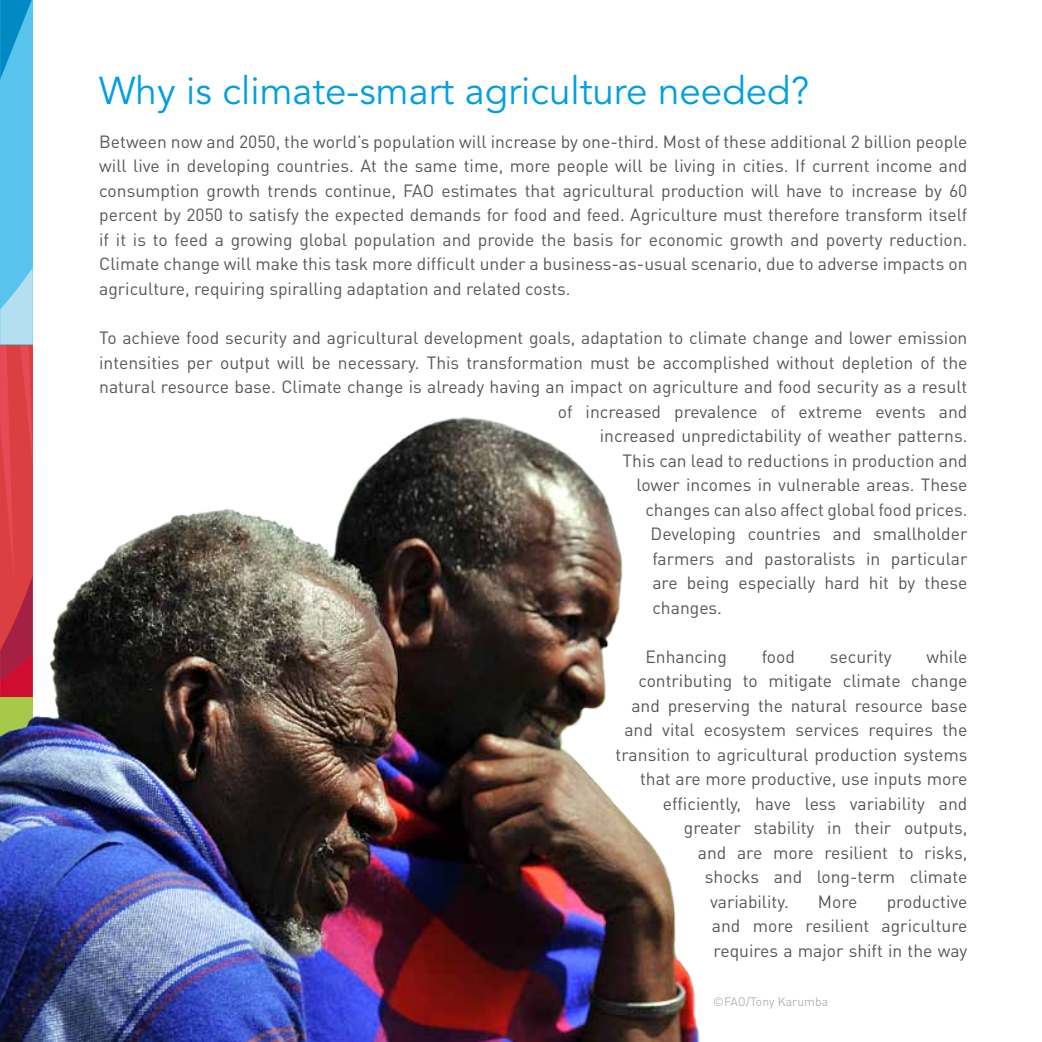
<style>
.page{position:relative;width:1042px;height:1042px;background:#fff}
.page>*{position:absolute;margin:0;border:0;box-sizing:border-box;transform-origin:0 0}
.t1{font:38.5px "Avenir LT Std";color:#009fe3}
.t2{font:17.5px/24.5px "DIN Pro";color:#575756;text-align:justify}
.t3{font:12.25px "DIN Pro";color:#b5b4b4}
</style>
<div class="page">
<div style="left:0;top:0;width:33px;height:344px;background:#58c4ed"></div>
<svg style="left:0;top:0;width:32px;height:80px"></svg>
<svg style="left:0;top:268px;width:33px;height:144px;background:#b892a2"></svg>
<img style="left:0;top:412px;width:700px;height:630px">
<h1 class="t1" style="left:99px;top:68px;width:711px">Why is climate-smart agriculture needed?</h1>
<p class="t2" style="left:99px;top:129px;width:870px">Between now and 2050, the world’s population will increase by one-third. Most of these additional 2 billion people will live in developing countries. At the same time, more people will be living in cities. If current income and consumption growth trends continue, FAO estimates that agricultural production will have to increase by 60 percent by 2050 to satisfy the expected demands for food and feed. Agriculture must therefore transform itself if it is to feed a growing global population and provide the basis for economic growth and poverty reduction.<br>Climate change will make this task more difficult under a business-as-usual scenario, due to adverse impacts on agriculture, requiring spiralling adaptation and related costs.</p>
<p class="t2" style="left:99px;top:325px;width:870px">To achieve food security and agricultural development goals, adaptation to climate change and lower emission</p>
<p class="t2" style="left:99px;top:349px;width:870px">intensities per output will be necessary. This transformation must be accomplished without depletion of the</p>
<p class="t2" style="left:99px;top:374px;width:869px">natural resource base. Climate change is already having an impact on agriculture and food security as a result</p>
<p class="t2" style="left:558px;top:398px;width:411px">of increased prevalence of extreme events and</p>
<p class="t2" style="left:600px;top:423px;width:369px">increased unpredictability of weather patterns.</p>
<p class="t2" style="left:622px;top:447px;width:346px">This can lead to reductions in production and</p>
<p class="t2" style="left:636px;top:472px;width:332px">lower incomes in vulnerable areas. These</p>
<p class="t2" style="left:645px;top:496px;width:324px">changes can also affect global food prices.</p>
<p class="t2" style="left:650px;top:521px;width:318px">Developing countries and smallholder</p>
<p class="t2" style="left:652px;top:545px;width:316px">farmers and pastoralists in particular</p>
<p class="t2" style="left:652px;top:570px;width:316px">are being especially hard hit by these</p>
<p class="t2" style="left:652px;top:594px;width:71px">changes.</p>
<p class="t2" style="left:645px;top:643px;width:83px">Enhancing</p>
<p class="t2" style="left:762px;top:643px;width:35px">food</p>
<p class="t2" style="left:830px;top:643px;width:63px">security</p>
<p class="t2" style="left:926px;top:643px;width:42px">while</p>
<p class="t2" style="left:638px;top:668px;width:330px">contributing to mitigate climate change</p>
<p class="t2" style="left:631px;top:692px;width:338px">and preserving the natural resource base</p>
<p class="t2" style="left:624px;top:717px;width:344px">and vital ecosystem services requires the</p>
<p class="t2" style="left:615px;top:741px;width:353px">transition to agricultural production systems</p>
<p class="t2" style="left:640px;top:766px;width:329px">that are more productive, use inputs more</p>
<p class="t2" style="left:663px;top:790px;width:306px">efficiently, have less variability and</p>
<p class="t2" style="left:684px;top:815px;width:285px">greater stability in their outputs,</p>
<p class="t2" style="left:698px;top:839px;width:271px">and are more resilient to risks,</p>
<p class="t2" style="left:705px;top:864px;width:264px">shocks and long-term climate</p>
<p class="t2" style="left:710px;top:888px;width:80px">variability.</p>
<p class="t2" style="left:818px;top:888px;width:41px">More</p>
<p class="t2" style="left:712px;top:888px;width:257px;text-indent:175px">productive and more resilient agriculture requires a major shift in the way</p>
<p class="t3" style="left:713px;top:993px;width:116px">©FAO/Tony Karumba</p>
</div>
